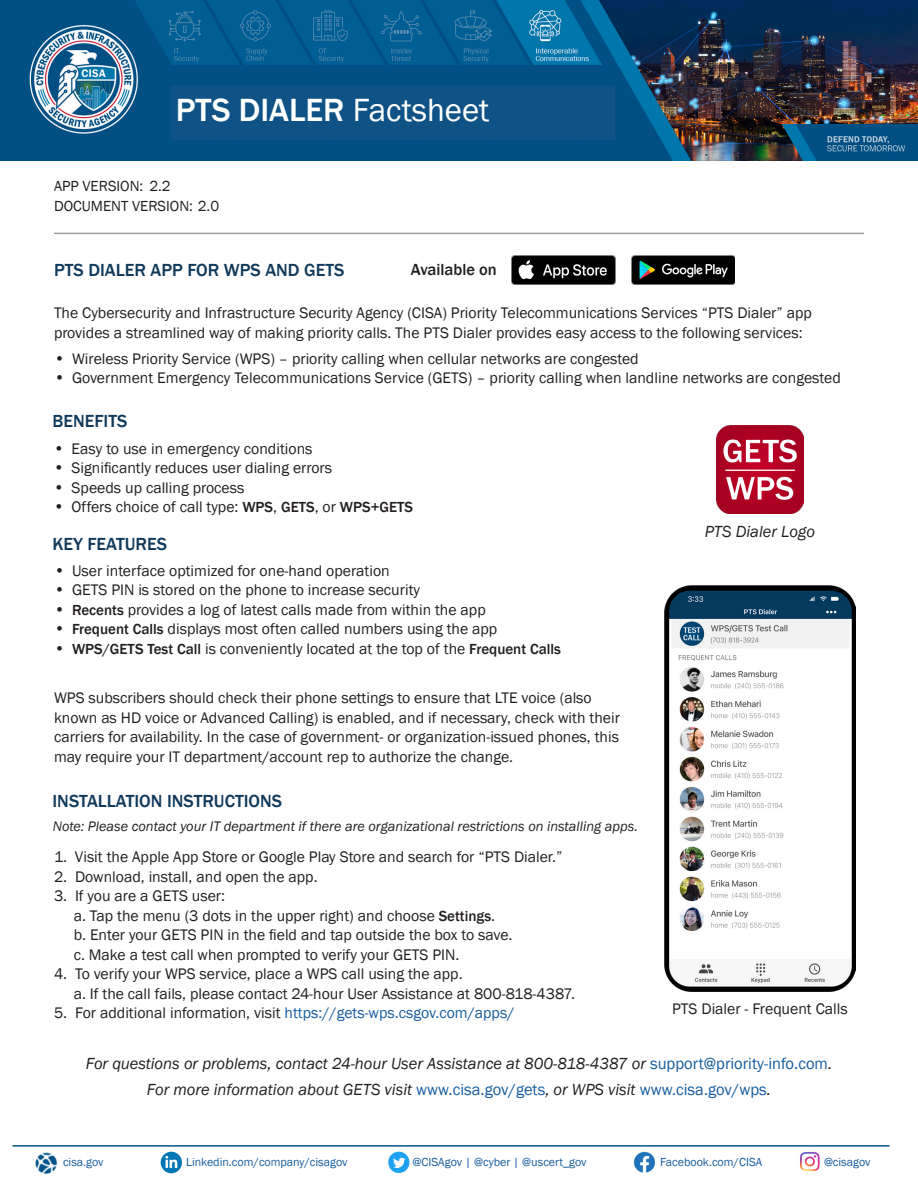
<style>
.page{position:relative;width:918px;height:1188px;background:#fff}
.page>*{position:absolute;margin:0;border:0;box-sizing:border-box;transform-origin:0 0}
.t1{font:500 33px "Franklin Gothic";color:#fff}
.Section_Headers{font:500 18px "Franklin Gothic";color:#10395b}
.t2{font:italic 16.5px "Franklin Gothic";color:#231f20}
.t3{font:500 16.5px "Franklin Gothic";color:#231f20}
.t4{font:15.75px/19.5px "Franklin Gothic";color:#231f20}
.t5{font:15px "Franklin Gothic";color:#231f20}
.t6{font:italic 14.25px "Franklin Gothic";color:#231f20}
.t7{font:12px "Franklin Gothic";color:#175d9e}
.s1{font-weight:400}
.s2{font-size:16.5px}
.s3{font-weight:500;font-size:15px}
.s4{color:#175d9e}
.s5{font-style:normal;color:#175d9e}
</style>
<div class="page">
<img style="left:0;top:0;width:918px;height:160px">
<div style="left:171px;top:86px;width:443px;height:54px;background:#0f5386"></div>
<img style="left:633px;top:1151px;width:23px;height:22px">
<img style="left:800px;top:1151px;width:20px;height:21px">
<img style="left:160px;top:1151px;width:22px;height:23px">
<img style="left:388px;top:1151px;width:22px;height:23px">
<img style="left:35px;top:1152px;width:23px;height:22px">
<hr style="left:12px;top:1145px;width:877px;height:2px;background:#0a5385">
<img style="left:512px;top:256px;width:103px;height:28px">
<img style="left:631px;top:256px;width:104px;height:28px">
<img style="left:716px;top:425px;width:88px;height:88px">
<hr style="left:54px;top:233px;width:810px;height:1px;background:#9f9d9e">
<img style="left:664px;top:586px;width:192px;height:405px">
<h1 class="t1" style="left:176px;top:89px;width:315px">PTS DIALER <span class="s1">Factsheet</span></h1>
<p class="t5" style="left:54px;top:177px;width:118px">APP VERSION: 2.2</p>
<p class="t5" style="left:54px;top:196px;width:167px">DOCUMENT VERSION: 2.0</p>
<p class="Section_Headers" style="left:54px;top:259px;width:292px">PTS DIALER APP FOR WPS AND GETS</p>
<p class="t3" style="left:411px;top:259px;width:88px">Available on</p>
<p class="t4" style="left:54px;top:304px;width:759px">The Cybersecurity and Infrastructure Security Agency (CISA) Priority Telecommunications Services “PTS Dialer” app provides a streamlined way of making priority calls. The PTS Dialer provides easy access to the following services:</p>
<p class="t4" style="left:54px;top:349px;width:586px"><span class="s2">•</span> Wireless Priority Service (WPS) – priority calling when cellular networks are congested</p>
<p class="t4" style="left:54px;top:368px;width:788px"><span class="s2">•</span> Government Emergency Telecommunications Service (GETS) – priority calling when landline networks are congested</p>
<p class="Section_Headers" style="left:52px;top:410px;width:77px">BENEFITS</p>
<p class="t4" style="left:54px;top:439px;width:260px"><span class="s2">•</span> Easy to use in emergency conditions</p>
<p class="t4" style="left:54px;top:458px;width:280px"><span class="s2">•</span> Significantly reduces user dialing errors</p>
<p class="t4" style="left:54px;top:478px;width:192px"><span class="s2">•</span> Speeds up calling process</p>
<p class="t4" style="left:54px;top:497px;width:361px"><span class="s2">•</span> Offers choice of call type: <span class="s3">WPS</span>, <span class="s3">GETS</span>, or <span class="s3">WPS+GETS</span></p>
<p class="Section_Headers" style="left:52px;top:533px;width:116px">KEY FEATURES</p>
<p class="t4" style="left:54px;top:561px;width:337px"><span class="s2">•</span> User interface optimized for one-hand operation</p>
<p class="t4" style="left:54px;top:581px;width:368px"><span class="s2">•</span> GETS PIN is stored on the phone to increase security</p>
<p class="t4" style="left:54px;top:600px;width:433px"><span class="s2">•</span> <span class="s3">Recents</span> provides a log of latest calls made from within the app</p>
<p class="t4" style="left:54px;top:620px;width:445px"><span class="s2">•</span> <span class="s3">Frequent Calls</span> displays most often called numbers using the app</p>
<p class="t4" style="left:54px;top:639px;width:508px"><span class="s2">•</span> <span class="s3">WPS/GETS Test Call</span> is conveniently located at the top of the <span class="s3">Frequent Calls</span></p>
<p class="t4" style="left:54px;top:688px;width:567px">WPS subscribers should check their phone settings to ensure that LTE voice (also known as HD voice or Advanced Calling) is enabled, and if necessary, check with their carriers for availability. In the case of government- or organization-issued phones, this may require your IT department/account rep to authorize the change.</p>
<p class="Section_Headers" style="left:52px;top:790px;width:231px">INSTALLATION INSTRUCTIONS</p>
<p class="t6" style="left:53px;top:817px;width:587px">Note: Please contact your IT department if there are organizational restrictions on installing apps.</p>
<p class="t4" style="left:54px;top:848px;width:510px">1. Visit the Apple App Store or Google Play Store and search for “PTS Dialer.”</p>
<p class="t4" style="left:54px;top:867px;width:265px">2. Download, install, and open the app.</p>
<p class="t4" style="left:54px;top:887px;width:173px">3. If you are a GETS user:</p>
<p class="t4" style="left:74px;top:906px;width:423px">a. Tap the menu (3 dots in the upper right) and choose <span class="s3">Settings</span>.</p>
<p class="t4" style="left:74px;top:926px;width:440px">b. Enter your GETS PIN in the field and tap outside the box to save.</p>
<p class="t4" style="left:74px;top:945px;width:387px">c. Make a test call when prompted to verify your GETS PIN.</p>
<p class="t4" style="left:54px;top:965px;width:410px">4. To verify your WPS service, place a WPS call using the app.</p>
<p class="t4" style="left:74px;top:984px;width:503px">a. If the call fails, please contact 24-hour User Assistance at 800-818-4387.</p>
<p class="t4" style="left:54px;top:1004px;width:462px">5. For additional information, visit <span class="s4">https://gets-wps.csgov.com/apps/</span></p>
<p class="t2" style="left:705px;top:521px;width:112px">PTS Dialer Logo</p>
<p class="t4" style="left:672px;top:999px;width:177px">PTS Dialer - Frequent Calls</p>
<p class="t2" style="left:86px;top:1053px;width:748px">For questions or problems, contact 24-hour User Assistance at 800-818-4387 or <span class="s5">support@priority-info.com</span>.</p>
<p class="t2" style="left:147px;top:1079px;width:626px">For more information about GETS visit <span class="s5">www.cisa.gov/gets</span>, or WPS visit <span class="s5">www.cisa.gov/wps</span>.</p>
<p class="t7" style="left:63px;top:1155px;width:42px">cisa.gov</p>
<p class="t7" style="left:186px;top:1155px;width:163px">Linkedin.com/company/cisagov</p>
<p class="t7" style="left:413px;top:1155px;width:175px">@CISAgov | @cyber | @uscert_gov</p>
<p class="t7" style="left:660px;top:1155px;width:104px">Facebook.com/CISA</p>
<p class="t7" style="left:824px;top:1155px;width:48px">@cisagov</p>
</div>
